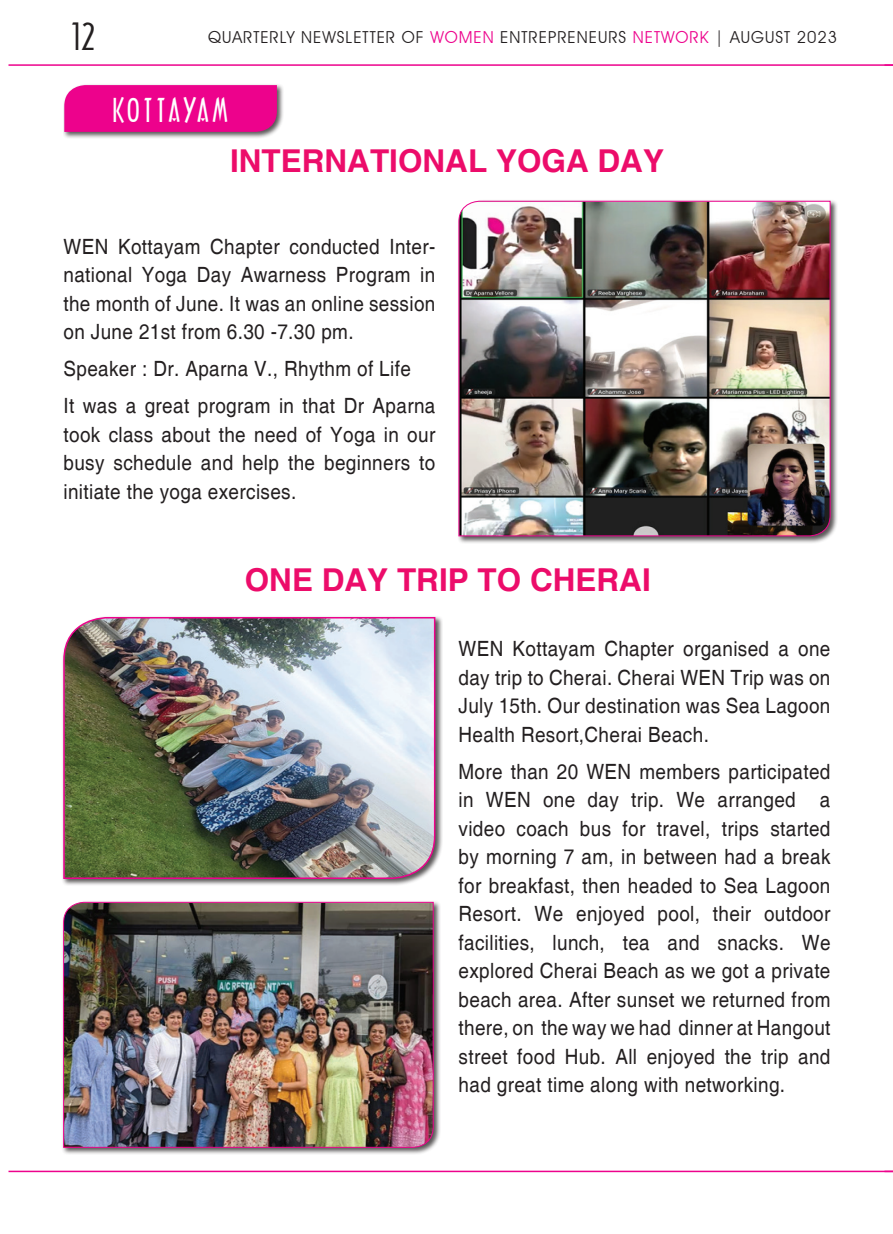
<style>
.page{position:relative;width:893px;height:1234px;background:#fff}
.page>*{position:absolute;margin:0;border:0;box-sizing:border-box;transform-origin:0 0}
.t1{font:36px "Architecture Plain";color:#231f20}
.t2{font:700 31.5px "Helvetica";color:#ec0c6a}
.t3{font:31.5px "Architecture Plain";letter-spacing:.1em;color:#fff}
.t4{font:21px/28.5px "Helvetica";letter-spacing:.02em;color:#231f20;text-align:justify;scale:.9 1}
.t5{font:16.5px "Avant Garde IT Cby BT";letter-spacing:.06em;color:#231f20}
.s1{color:#ed028c}
</style>
<div class="page">
<hr style="left:9px;top:64px;width:884px;height:2px;background:#ed028c">
<hr style="left:9px;top:1170px;width:884px;height:1px;background:#ed028c">
<div style="left:63px;top:83px;width:222px;height:57px;background:#231f20;opacity:.75"></div>
<div style="left:64px;top:85px;width:213px;height:47px;background:#ed028c"></div>
<div style="left:457px;top:199px;width:381px;height:345px;background:#231f20;opacity:.75"></div>
<img style="left:458px;top:200px;width:373px;height:336px">
<div style="left:62px;top:900px;width:379px;height:254px;background:#231f20;opacity:.75"></div>
<img style="left:63px;top:901px;width:371px;height:246px">
<div style="left:62px;top:615px;width:381px;height:271px;background:#231f20;opacity:.75"></div>
<img style="left:62px;top:616px;width:374px;height:263px">
<h1 class="t1" style="left:71px;top:14px;width:26px">12</h1>
<p class="t5" style="left:208px;top:27px;width:631px">QUARTERLY NEWSLETTER OF <span class="s1">WOMEN</span> ENTREPRENEURS <span class="s1">NETWORK</span> | AUGUST 2023</p>
<h2 class="t3" style="left:112px;top:90px;width:117px">KOTTAYAM</h2>
<h2 class="t2" style="left:230px;top:141px;width:21px">INTERNATIONAL</h2>
<h2 class="t2" style="left:496px;top:141px;width:124px">YOGADAY</h2>
<p class="t4" style="left:63px;top:233px;width:415px">WEN Kottayam Chapter conducted Inter&shy;national Yoga Day Awarness Program in the month of j une. it was an online session on June 21st from 6.30 -7.30 pm.</p>
<p class="t4" style="left:63px;top:351px;width:415px;line-height:37px">Speaker : Dr. Aparna V., Rhythm of life<br>It was a great program in that Dr Aparna</p>
<p class="t4" style="left:63px;top:421px;width:415px">took class about the need of Yoga in our busy schedule and help the beginners to initiate the yoga exercises.</p>
<h2 class="t2" style="left:245px;top:561px;width:408px">ONE DAY TRIP TO CH ERAI</h2>
<p class="t4" style="left:458px;top:635px;width:415px">WEN Kottayam Chapter organised a one day trip to Cherai. Cherai WEN Trip was on July 15th. our destination was Sea Lagoon Health Resort,Cherai Beach.</p>
<p class="t4" style="left:458px;top:757px;width:415px">More than 20 WEN members participated in WEN one day trip. We arranged a video coach bus for travel, trips started by morning 7 am, in between had a break for breakfast, then headed to Sea Lagoon Resort. we enjoyed pool, their outdoor facilities, lunch, tea and snacks. we explored Cherai Beach as we got a private beach area. After sunset we returned from there, on the way we had dinner at Hangout street food Hub. All enjoyed the trip and had great time along with networking.</p>
</div>
